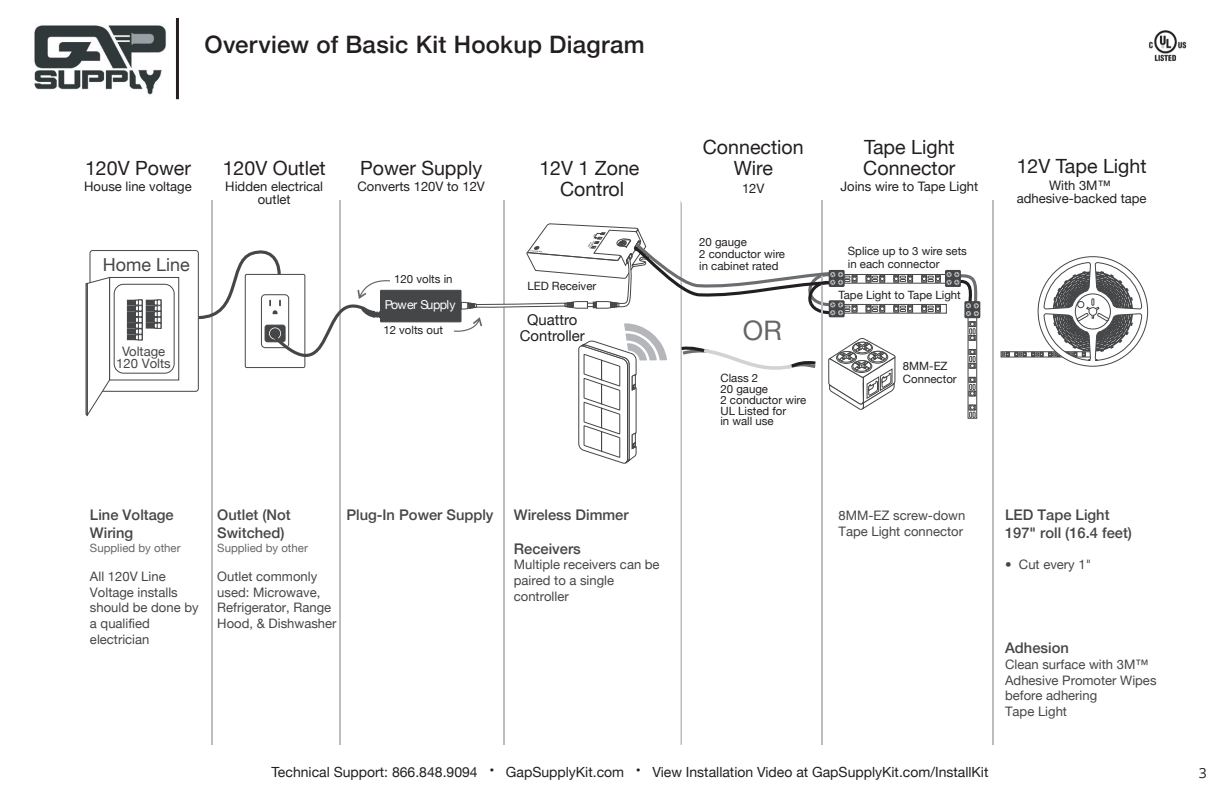
<style>
.page{position:relative;width:1224px;height:792px;background:#fff}
.page>*{position:absolute;margin:0;border:0;box-sizing:border-box;transform-origin:0 0}
.t1{font:26.8px "Helvetica Neue";color:#666669}
.t2{font:500 24px "Helvetica Neue";letter-spacing:.01em;color:#231f20}
.t3{font:19.6px/21.2px "Helvetica Neue";color:#231f20;text-align:center}
.t4{font:18px "Helvetica Neue";color:#454647}
.t5{font:15px/16.2px "Helvetica Neue";color:#231f20;text-align:center}
.t6{font:500 14.6px/17.6px "Helvetica Neue";color:#454647}
.t7{font:14px "Helvetica Neue";color:#231f20}
.t8{font:14px "Open Sans";color:#231f20}
.t9{font:13px/15.6px "Helvetica Neue";color:#454647}
.t10{font:13px/13px "Helvetica Neue";color:#231f20;text-align:center}
.t11{font:12.4px "Helvetica Neue";letter-spacing:-.05em;color:#fff}
.t12{font:11.4px/10.6px "Helvetica Neue";color:#231f20}
.t13{font:11.4px "Helvetica Neue";color:#666669}
</style>
<div class="page">
<hr style="left:176px;top:18px;width:3px;height:81px;background:#231f20">
<img style="left:34px;top:25px;width:132px;height:70px">
<img style="left:1148px;top:30px;width:39px;height:32px">
<hr style="left:211px;top:200px;width:2px;height:545px;background:#bcbdc0">
<hr style="left:339px;top:200px;width:1px;height:545px;background:#bcbdc0">
<div style="left:90px;top:250px;width:109px;height:142px;border:1px solid #454647;border-radius:3px"></div>
<div style="left:109px;top:277px;width:70px;height:103px;border:1px solid #454647"></div>
<div style="left:114px;top:284px;width:61px;height:90px;border:1px solid #454647;border-radius:9px"></div>
<svg style="left:85px;top:276px;width:26px;height:141px"></svg>
<div style="left:127px;top:300px;width:15px;height:5px;background:#454647"></div>
<div style="left:127px;top:306px;width:15px;height:5px;background:#454647"></div>
<div style="left:127px;top:312px;width:15px;height:5px;background:#454647"></div>
<div style="left:127px;top:311px;width:16px;height:6px;border:1px solid #454647"></div>
<div style="left:135px;top:311px;width:8px;height:6px;border:1px solid #454647"></div>
<hr style="left:127px;top:318px;width:15px;height:4px;background:#454647">
<div style="left:127px;top:317px;width:16px;height:6px;border:1px solid #454647"></div>
<div style="left:135px;top:317px;width:8px;height:6px;border:1px solid #454647"></div>
<div style="left:127px;top:323px;width:15px;height:5px;background:#454647"></div>
<div style="left:127px;top:323px;width:16px;height:6px;border:1px solid #454647"></div>
<div style="left:135px;top:323px;width:8px;height:6px;border:1px solid #454647"></div>
<div style="left:127px;top:329px;width:15px;height:5px;background:#454647"></div>
<div style="left:127px;top:335px;width:15px;height:5px;background:#454647"></div>
<svg style="left:136px;top:299px;width:7px;height:41px"></svg>
<div style="left:146px;top:300px;width:15px;height:5px;background:#454647"></div>
<div style="left:146px;top:306px;width:15px;height:5px;background:#454647"></div>
<div style="left:146px;top:312px;width:15px;height:5px;background:#454647"></div>
<div style="left:146px;top:311px;width:15px;height:6px;border:1px solid #454647"></div>
<hr style="left:146px;top:318px;width:15px;height:4px;background:#454647">
<div style="left:146px;top:317px;width:15px;height:6px;border:1px solid #454647"></div>
<div style="left:146px;top:323px;width:15px;height:5px;background:#454647"></div>
<div style="left:146px;top:323px;width:15px;height:6px;border:1px solid #454647"></div>
<svg style="left:154px;top:299px;width:7px;height:30px"></svg>
<div style="left:381px;top:290px;width:80px;height:32px;background:#454647"></div>
<div style="left:380px;top:290px;width:81px;height:32px;border:1px solid #454647"></div>
<svg style="left:196px;top:244px;width:194px;height:155px"></svg>
<hr style="left:992px;top:200px;width:2px;height:545px;background:#bcbdc0">
<div style="left:1001px;top:352px;width:93px;height:5px;border:1px solid #454647"></div>
<svg style="left:1002px;top:256px;width:146px;height:111px"></svg>
<div style="left:1075px;top:294px;width:36px;height:35px;border:1px solid #454647;border-radius:50%"></div>
<div style="left:843px;top:274px;width:104px;height:10px;border:1px solid #454647"></div>
<div style="left:968px;top:315px;width:9px;height:104px;border:1px solid #454647"></div>
<div style="left:968px;top:405px;width:8px;height:5px;border:1px solid #454647"></div>
<svg style="left:969px;top:405px;width:7px;height:13px"></svg>
<div style="left:968px;top:391px;width:8px;height:5px;border:1px solid #454647"></div>
<div style="left:968px;top:377px;width:8px;height:6px;border:1px solid #454647"></div>
<svg style="left:969px;top:377px;width:7px;height:19px"></svg>
<div style="left:968px;top:363px;width:8px;height:6px;border:1px solid #454647"></div>
<div style="left:968px;top:349px;width:8px;height:6px;border:1px solid #454647"></div>
<svg style="left:969px;top:349px;width:7px;height:20px"></svg>
<div style="left:945px;top:270px;width:16px;height:17px;background:#454647"></div>
<div style="left:964px;top:301px;width:16px;height:17px;background:#454647"></div>
<div style="left:843px;top:304px;width:104px;height:10px;border:1px solid #454647"></div>
<svg style="left:921px;top:272px;width:58px;height:69px"></svg>
<svg style="left:454px;top:200px;width:459px;height:545px"></svg>
<p class="t2" style="left:204px;top:25px;width:442px">Overview of Basic Kit Hookup Diagram</p>
<p class="t3" style="left:85px;top:158px;width:107px">120V Power</p>
<p class="t10" style="left:84px;top:181px;width:109px">House line voltage</p>
<p class="t4" style="left:103px;top:251px;width:88px">Home Line</p>
<p class="t9" style="left:116px;top:347px;width:56px;line-height:11.4px;text-align:center">Voltage<br>120 Volts</p>
<p class="t3" style="left:223px;top:158px;width:105px">120V Outlet</p>
<p class="t10" style="left:225px;top:181px;width:99px">Hidden electrical outlet</p>
<p class="t3" style="left:360px;top:158px;width:124px">Power Supply</p>
<p class="t10" style="left:357px;top:181px;width:129px">Converts 120V to 12V</p>
<p class="t12" style="left:394px;top:275px;width:60px">120 volts in</p>
<p class="t11" style="left:385px;top:296px;width:72px">Power Supply</p>
<p class="t12" style="left:383px;top:326px;width:61px">12 volts out</p>
<p class="t3" style="left:539px;top:158px;width:102px">12V 1 Zone<br>Control</p>
<p class="t12" style="left:527px;top:281px;width:70px">LED Receiver</p>
<p class="t5" style="left:520px;top:312px;width:67px">Quattro<br>Controller</p>
<p class="t6" style="left:90px;top:505px;width:85px">Line Voltage<br>Wiring</p>
<p class="t13" style="left:90px;top:539px;width:92px">Supplied by other</p>
<p class="t9" style="left:90px;top:569px;width:110px">All 120V Line<br>Voltage installs should be done by a qualified electrician</p>
<p class="t6" style="left:217px;top:505px;width:75px">Outlet (Not<br>Switched)</p>
<p class="t13" style="left:217px;top:539px;width:92px">Supplied by other</p>
<p class="t9" style="left:217px;top:569px;width:121px">Outlet commonly used: Microwave,<br>Refrigerator, Range<br>Hood, &amp; Dishwasher</p>
<p class="t6" style="left:346px;top:505px;width:149px">Plug-In Power Supply</p>
<p class="t6" style="left:514px;top:505px;width:116px">Wireless Dimmer</p>
<p class="t6" style="left:514px;top:539px;width:68px">Receivers</p>
<p class="t9" style="left:514px;top:558px;width:147px">Multiple receivers can be paired to a single controller</p>
<p class="t3" style="left:703px;top:137px;width:102px">Connection<br>Wire</p>
<p class="t10" style="left:742px;top:182px;width:24px">12V</p>
<p class="t12" style="left:699px;top:237px;width:87px;line-height:12px">20 gauge<br>2 conductor wire in cabinet rated</p>
<p class="t1" style="left:743px;top:311px;width:40px">OR</p>
<p class="t12" style="left:720px;top:373px;width:87px">Class 2<br>20 gauge<br>2 conductor wire<br>UL Listed for<br>in wall use</p>
<p class="t3" style="left:863px;top:137px;width:94px;text-align:left">Tape Light<br>Connector</p>
<p class="t10" style="left:840px;top:181px;width:139px">Joins wire to Tape Light</p>
<p class="t12" style="left:848px;top:245px;width:121px;line-height:13px">Splice up to 3 wire sets in each connector</p>
<p class="t12" style="left:839px;top:290px;width:124px">Tape Light to Tape Light</p>
<p class="t12" style="left:903px;top:360px;width:55px;line-height:13px">8MM-EZ<br>Connector</p>
<p class="t3" style="left:1017px;top:157px;width:131px">12V Tape Light</p>
<p class="t10" style="left:1017px;top:179px;width:131px">With 3M™ adhesive-backed tape</p>
<p class="t9" style="left:839px;top:509px;width:128px">8MM-EZ screw-down<br>Tape Light connector</p>
<p class="t6" style="left:1005px;top:505px;width:128px">LED Tape Light<br>197" roll (16.4 feet)</p>
<p class="t9" style="left:1019px;top:558px;width:74px">Cut every 1"</p>
<p class="t6" style="left:1005px;top:638px;width:65px">Adhesion</p>
<p class="t9" style="left:1005px;top:657px;width:153px">Clean surface with 3M™<br>Adhesive Promoter Wipes before adhering<br>Tape Light</p>
<p class="t7" style="left:272px;top:761px;width:719px">Technical Support: 866.848.9094 • GapSupplyKit.com • View Installation Video at GapSupplyKit.com/InstallKit</p>
<p class="t8" style="left:1199px;top:763px;width:10px">3</p>
</div>
